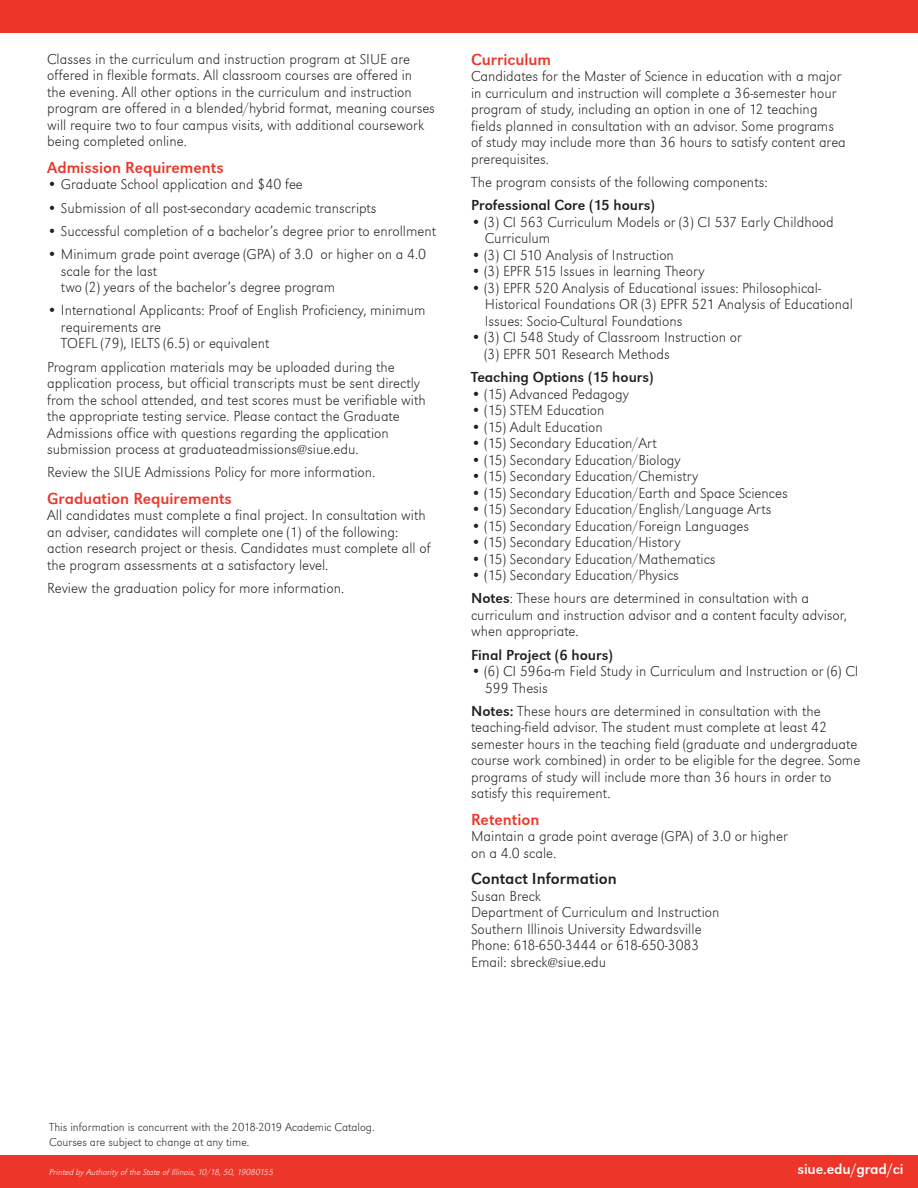
<style>
.page{position:relative;width:918px;height:1188px;background:#fff}
.page>*{position:absolute;margin:0;border:0;box-sizing:border-box;transform-origin:0 0}
.Sub_Header{font:16.5px "URW Grotesk T";color:#ee3529}
.Sub_Header-2{font:16.5px "URW Grotesk T";color:#231f20}
.Paragraph{font:15px/16.5px "URW Grotesk T Extr Ligh";color:#231f20}
.Bullets{font:15px/16.5px "URW Grotesk T Extr Ligh";color:#231f20}
.Paragraph-2{font:15px "URW Grotesk T";color:#231f20}
.Website{font:15px "URW Grotesk T";letter-spacing:-.01em;color:#fff}
.Year_Catalog{font:12px "URW Grotesk T Extr Ligh";color:#231f20}
.Printed_By_Statement{font:9px "URW Grotesk T Extr Ligh Obli";color:#fff}
.s1{font-family:"URW Grotesk T"}
</style>
<div class="page">
<div style="left:0;top:1155px;width:918px;height:33px;background:#ee3529"></div>
<div style="left:0;top:0;width:918px;height:33px;background:#ee3529"></div>
<p class="Paragraph" style="left:47px;top:50px;width:389px">Classes in the curriculum and instruction program at SIUE are offered in flexible formats. All classroom courses are offered in<br>the evening. All other options in the curriculum and instruction program are offered in a blended/hybrid format, meaning courses will require two to four campus visits, with additional coursework being completed online.</p>
<p class="Sub_Header" style="left:47px;top:158px;width:178px">Admission Requirements</p>
<p class="Bullets" style="left:47px;top:176px;width:257px">• Graduate School application and $40 fee</p>
<p class="Bullets" style="left:47px;top:199px;width:331px">• Submission of all post-secondary academic transcripts</p>
<p class="Bullets" style="left:47px;top:222px;width:391px">• Successful completion of a bachelor’s degree prior to enrollment</p>
<p class="Bullets" style="left:61px;top:246px;width:367px;text-indent:-14px">• Minimum grade point average (GPA) of 3.0 or higher on a 4.0 scale for the last<br>two (2) years of the bachelor’s degree program</p>
<p class="Bullets" style="left:61px;top:302px;width:366px;text-indent:-14px">• International Applicants: Proof of English Proficiency, minimum requirements are<br>TOEFL (79), IELTS (6.5) or equivalent</p>
<p class="Bullets" style="left:47px;top:358px;width:380px">Program application materials may be uploaded during the application process, but official transcripts must be sent directly from the school attended, and test scores must be verifiable with the appropriate testing service. Please contact the Graduate Admissions office with questions regarding the application submission process at graduateadmissions@siue.edu.</p>
<p class="Bullets" style="left:47px;top:464px;width:330px">Review the SIUE Admissions Policy for more information.</p>
<p class="Sub_Header" style="left:47px;top:489px;width:186px">Graduation Requirements</p>
<p class="Paragraph" style="left:47px;top:507px;width:385px">All candidates must complete a final project. In consultation with an adviser, candidates will complete one (1) of the following: action research project or thesis. Candidates must complete all of the program assessments at a satisfactory level.</p>
<p class="Paragraph" style="left:47px;top:580px;width:298px">Review the graduation policy for more information.</p>
<p class="Sub_Header" style="left:471px;top:50px;width:82px">Curriculum</p>
<p class="Paragraph" style="left:471px;top:68px;width:376px">Candidates for the Master of Science in education with a major in curriculum and instruction will complete a 36-semester hour program of study, including an option in one of 12 teaching fields planned in consultation with an advisor. Some programs of study may include more than 36 hours to satisfy content area prerequisites.</p>
<p class="Paragraph" style="left:471px;top:174px;width:298px">The program consists of the following components:</p>
<p class="Paragraph-2" style="left:471px;top:197px;width:185px">Professional Core (15 hours)</p>
<p class="Paragraph" style="left:485px;top:213px;width:350px;text-indent:-14px">• (3) CI 563 Curriculum Models or (3) CI 537 Early Childhood<br>Curriculum</p>
<p class="Paragraph" style="left:471px;top:246px;width:204px">• (3) CI 510 Analysis of Instruction</p>
<p class="Paragraph" style="left:471px;top:263px;width:235px">• (3) EPFR 515 Issues in learning Theory</p>
<p class="Paragraph" style="left:485px;top:279px;width:370px;text-indent:-14px">• (3) EPFR 520 Analysis of Educational issues: Philosophical-<br>Historical Foundations OR (3) EPFR 521 Analysis of Educational<br>Issues: Socio-Cultural Foundations</p>
<p class="Paragraph" style="left:485px;top:329px;width:258px;text-indent:-14px">• (3) CI 548 Study of Classroom Instruction or (3) EPFR 501 Research Methods</p>
<p class="Paragraph-2" style="left:471px;top:368px;width:184px">Teaching Options (15 hours)</p>
<p class="Paragraph" style="left:471px;top:385px;width:159px">• (15) Advanced Pedagogy</p>
<p class="Paragraph" style="left:471px;top:402px;width:135px">• (15) STEM Education</p>
<p class="Paragraph" style="left:471px;top:418px;width:133px">• (15) Adult Education</p>
<p class="Paragraph" style="left:471px;top:435px;width:187px">• (15) Secondary Education/Art</p>
<p class="Paragraph" style="left:471px;top:451px;width:211px">• (15) Secondary Education/Biology</p>
<p class="Paragraph" style="left:471px;top:468px;width:229px">• (15) Secondary Education/Chemistry</p>
<p class="Paragraph" style="left:471px;top:484px;width:318px">• (15) Secondary Education/Earth and Space Sciences</p>
<p class="Paragraph" style="left:471px;top:501px;width:302px">• (15) Secondary Education/English/Language Arts</p>
<p class="Paragraph" style="left:471px;top:517px;width:280px">• (15) Secondary Education/Foreign Languages</p>
<p class="Paragraph" style="left:471px;top:534px;width:211px">• (15) Secondary Education/History</p>
<p class="Paragraph" style="left:471px;top:550px;width:246px">• (15) Secondary Education/Mathematics</p>
<p class="Paragraph" style="left:471px;top:567px;width:209px">• (15) Secondary Education/Physics</p>
<p class="Paragraph" style="left:471px;top:590px;width:377px"><span class="s1">Notes</span>: These hours are determined in consultation with a curriculum and instruction advisor and a content faculty advisor, when appropriate.</p>
<p class="Paragraph-2" style="left:471px;top:646px;width:143px">Final Project (6 hours)</p>
<p class="Paragraph" style="left:485px;top:663px;width:375px;text-indent:-14px">• (6) CI 596a-m Field Study in Curriculum and Instruction or (6) CI<br>599 Thesis</p>
<p class="Paragraph" style="left:471px;top:702px;width:391px"><span class="s1">Notes:</span> These hours are determined in consultation with the teaching-field advisor. The student must complete at least 42 semester hours in the teaching field (graduate and undergraduate course work combined) in order to be eligible for the degree. Some programs of study will include more than 36 hours in order to satisfy this requirement.</p>
<p class="Sub_Header" style="left:471px;top:810px;width:70px">Retention</p>
<p class="Paragraph" style="left:471px;top:828px;width:318px">Maintain a grade point average (GPA) of 3.0 or higher on a 4.0 scale.</p>
<p class="Sub_Header-2" style="left:471px;top:869px;width:147px">Contact Information</p>
<p class="Paragraph" style="left:471px;top:888px;width:72px">Susan Breck</p>
<p class="Paragraph" style="left:471px;top:904px;width:250px">Department of Curriculum and Instruction</p>
<p class="Paragraph" style="left:471px;top:921px;width:232px">Southern Illinois University Edwardsville</p>
<p class="Paragraph" style="left:471px;top:937px;width:230px">Phone: 618-650-3444 or 618-650-3083</p>
<p class="Paragraph" style="left:471px;top:954px;width:137px">Email: sbreck@siue.edu</p>
<p class="Year_Catalog" style="left:49px;top:1121px;width:327px">This information is concurrent with the 2018-2019 Academic Catalog.</p>
<p class="Year_Catalog" style="left:49px;top:1135px;width:202px">Courses are subject to change at any time.</p>
<p class="Printed_By_Statement" style="left:50px;top:1167px;width:225px">Printed by Authority of the State of Illinois, 10/18, 50, 19080155</p>
<p class="Website" style="left:798px;top:1161px;width:108px">siue.edu/grad/ci</p>
</div>
